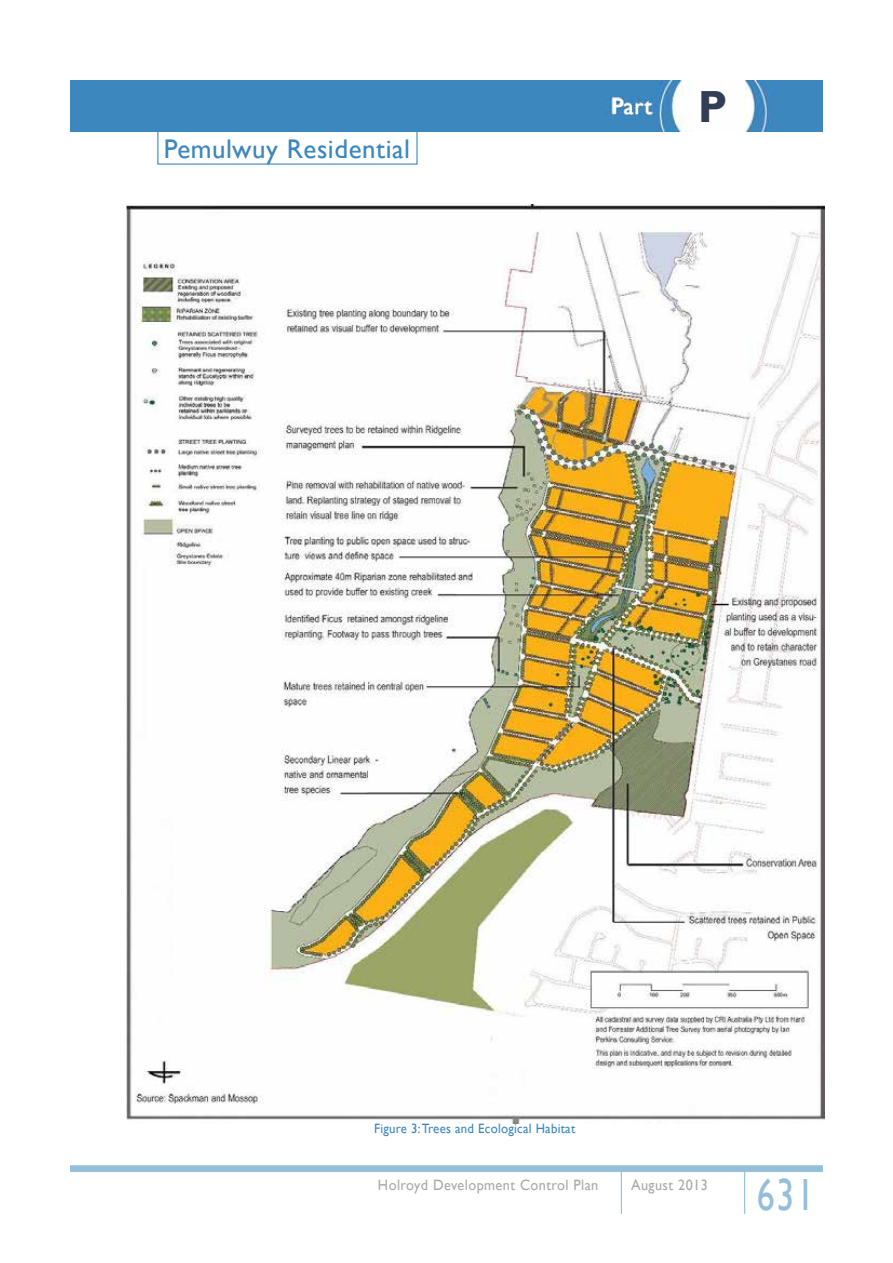
<style>
.page{position:relative;width:893px;height:1263px;background:#fff}
.page>*{position:absolute;margin:0;border:0;box-sizing:border-box;transform-origin:0 0}
.t1{font:45px "Gill Sans";color:#94beda;scale:.8 1}
.t2{font:27px "Gill Sans";letter-spacing:.02em;color:#3c86bd}
.t3{font:22.5px "Gill Sans";color:#fff}
.t4{font:15px "Gill Sans";letter-spacing:.03em;color:#a7a9ac;scale:.95 1}
.t5{font:13.5px "Gill Sans";letter-spacing:.02em;color:#3c86bd;scale:.95 1}
.s1{font-weight:700;font-size:45px;color:#313e56}
</style>
<div class="page">
<img style="left:70px;top:81px;width:753px;height:51px">
<img style="left:126px;top:204px;width:699px;height:919px">
<div style="left:157px;top:131px;width:261px;height:34px;border:1px solid #3c86bd"></div>
<div style="left:70px;top:1165px;width:753px;height:7px;background:#94beda"></div>
<hr style="left:621px;top:1167px;width:1px;height:47px;background:#94beda">
<hr style="left:744px;top:1167px;width:1px;height:47px;background:#94beda">
<h2 class="t2" style="left:164px;top:133px;width:248px">Pemulwuy Residential</h2>
<h3 class="t3" style="left:612px;top:93px;width:117px">Part <span class="s1">P</span></h3>
<p class="t5" style="left:374px;top:1120px;width:213px">Figure 3: Trees and Ecological Habitat</p>
<p class="t4" style="left:378px;top:1176px;width:234px">Holroyd Development Control Plan</p>
<p class="t4" style="left:631px;top:1176px;width:82px">August 2013</p>
<h1 class="t1" style="left:757px;top:1169px;width:74px">631</h1>
</div>
